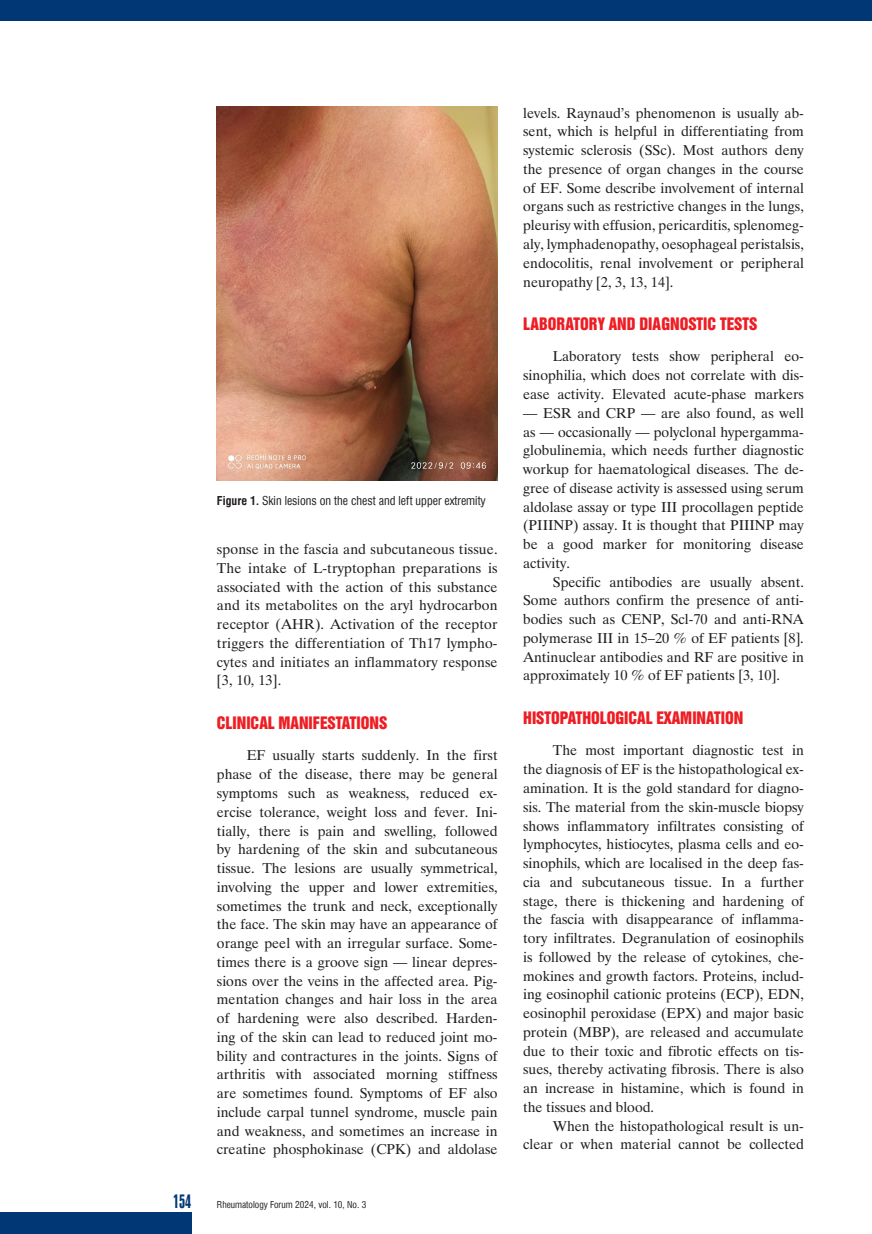
<style>
.page{position:relative;width:872px;height:1234px;background:#fff}
.page>*{position:absolute;margin:0;border:0;box-sizing:border-box;transform-origin:0 0}
.t1{font:18px "Swis 924 EU";color:#013775}
._12_Srodtytul_1{font:15.75px "Swis 921 EU";color:#ee1d23}
._08_Tekst{font:14.25px/18.8px "Time Ibis EE";color:#231f20;text-align:justify}
._15_Rycina_podpis{font:12px "Swis 721 Cn EU";color:#231f20}
.t2{font:9.3px "Swis 721 Cn EU";color:#231f20}
.s1{font-weight:700}
</style>
<div class="page">
<div style="left:0;top:0;width:872px;height:21px;background:#013775"></div>
<div style="left:0;top:1212px;width:191px;height:21px;background:#013775"></div>
<img style="left:217px;top:106px;width:280px;height:374px">
<p class="_15_Rycina_podpis" style="left:217px;top:492px;width:270px"><span class="s1">Figure 1.</span> Skin lesions on the chest and left upper extremity</p>
<p class="_08_Tekst" style="left:217px;top:539px;width:282px">sponse in the fascia and subcutaneous tissue.<br>The intake of L-tryptophan preparations is associated with the action of this substance and its metabolites on the aryl hydrocarbon receptor (AHR). Activation of the receptor triggers the differentiation of Th17 lympho&shy;cytes and initiates an inflammatory response [3, 10, 13].</p>
<p class="_12_Srodtytul_1" style="left:217px;top:712px;width:172px">CLINICAL MANIFESTATIONS</p>
<p class="_08_Tekst" style="left:217px;top:745px;width:282px;text-indent:30px">EF usually starts suddenly. In the first phase of the disease, there may be general symptoms such as weakness, reduced ex&shy;ercise tolerance, weight loss and fever. Ini&shy;tially, there is pain and swelling, followed by hardening of the skin and subcutaneous tissue. The lesions are usually symmetrical, involving the upper and lower extremities, sometimes the trunk and neck, exceptionally the face. The skin may have an appearance of orange peel with an irregular surface. Some&shy;times there is a groove sign — linear depres&shy;sions over the veins in the affected area. Pig&shy;mentation changes and hair loss in the area of hardening were also described. Harden&shy;ing of the skin can lead to reduced joint mo&shy;bility and contractures in the joints. Signs of arthritis with associated morning stiffness are sometimes found. Symptoms of EF also include carpal tunnel syndrome, muscle pain and weakness, and sometimes an increase in creatine phosphokinase (CPK) and aldolase</p>
<p class="t1" style="left:173px;top:1189px;width:20px">154</p>
<p class="t2" style="left:217px;top:1198px;width:151px">Rheumatology Forum 2024, vol. 10, No. 3</p>
<p class="_08_Tekst" style="left:523px;top:103px;width:282px">levels. Raynaud’s phenomenon is usually ab&shy;sent, which is helpful in differentiating from systemic sclerosis (SSc). Most authors deny the presence of organ changes in the course of EF. Some describe involvement of internal organs such as restrictive changes in the lungs, pleurisy with effusion, pericarditis, splenomeg&shy;aly, lymphadenopathy, oesophageal peristalsis, endocolitis, renal involvement or peripheral neuropathy [2, 3, 13, 14].</p>
<p class="_12_Srodtytul_1" style="left:523px;top:313px;width:236px">LABORATORY AND DIAGNOSTIC TESTS</p>
<p class="_08_Tekst" style="left:523px;top:347px;width:282px;text-indent:30px">Laboratory tests show peripheral eo&shy;sinophilia, which does not correlate with dis&shy;ease activity. Elevated acute-phase markers</p>
<p class="_08_Tekst" style="left:523px;top:403px;width:282px">— ESR and CRP — are also found, as well as — occasionally — polyclonal hypergamma&shy;globulinemia, which needs further diagnostic workup for haematological diseases. The de&shy;gree of disease activity is assessed using serum aldolase assay or type III procollagen peptide (PIIINP) assay. It is thought that PIIINP may be a good marker for monitoring disease activity.</p>
<p class="_08_Tekst" style="left:523px;top:572px;width:282px;text-indent:30px">Specific antibodies are usually absent.<br>Some authors confirm the presence of anti&shy;bodies such as CENP, Scl-70 and anti-RNA polymerase III in 15–20 % of EF patients [8].<br>Antinuclear antibodies and RF are positive in approximately 10 % of EF patients [3, 10].</p>
<p class="_12_Srodtytul_1" style="left:523px;top:707px;width:222px">HISTOPATHOLOGICAL EXAMINATION</p>
<p class="_08_Tekst" style="left:523px;top:740px;width:282px;text-indent:30px">The most important diagnostic test in the diagnosis of EF is the histopathological ex&shy;amination. It is the gold standard for diagno&shy;sis. The material from the skin-muscle biopsy shows inflammatory infiltrates consisting of lymphocytes, histiocytes, plasma cells and eo&shy;sinophils, which are localised in the deep fas&shy;cia and subcutaneous tissue. In a further stage, there is thickening and hardening of the fascia with disappearance of inflamma&shy;tory infiltrates. Degranulation of eosinophils is followed by the release of cytokines, che&shy;mokines and growth factors. Proteins, includ&shy;ing eosinophil cationic proteins (ECP), EDN, eosinophil peroxidase (EPX) and major basic protein (MBP), are released and accumulate due to their toxic and fibrotic effects on tis&shy;sues, thereby activating fibrosis. There is also an increase in histamine, which is found in the tissues and blood.</p>
<p class="_08_Tekst" style="left:523px;top:1115px;width:282px;text-align:right">When the histopathological result is un&shy;clear or when material cannot be collected</p>
</div>
